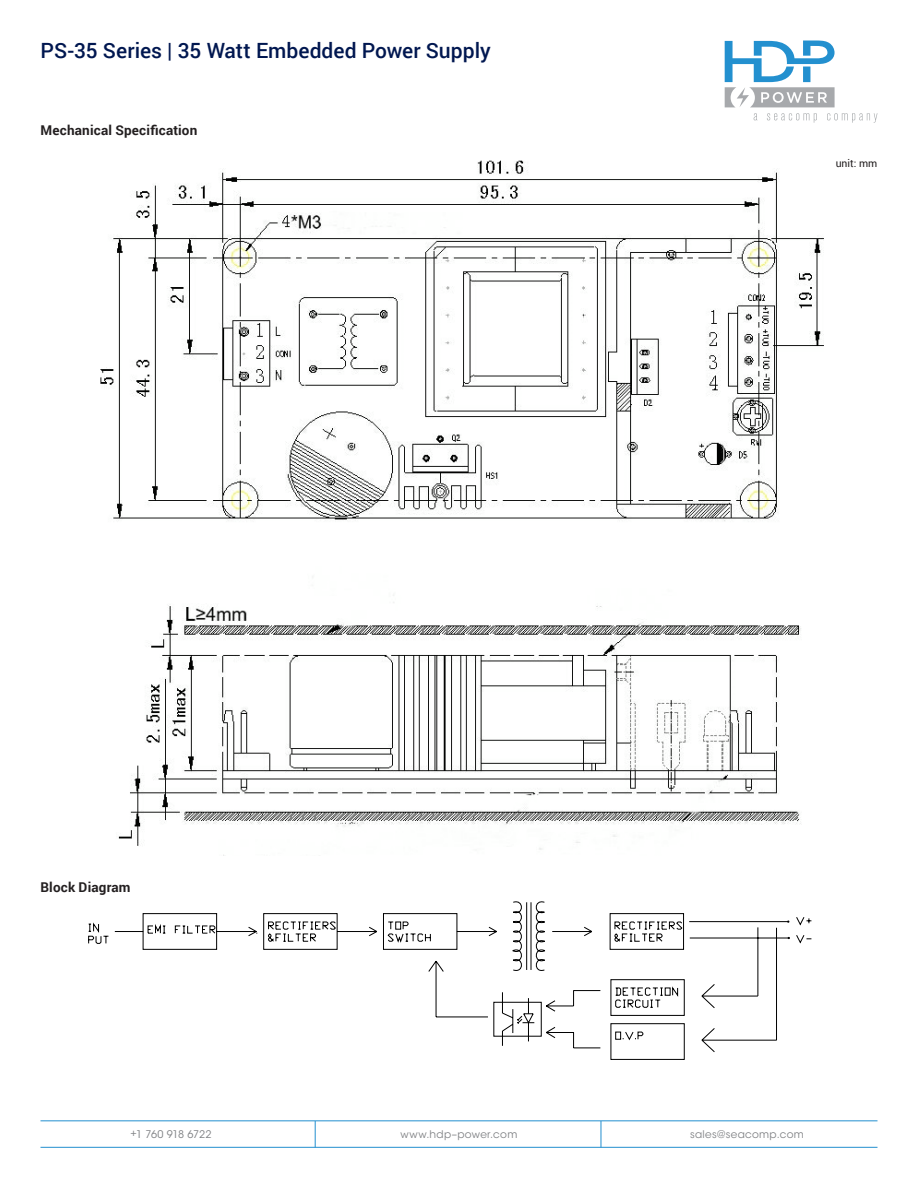
<style>
.page{position:relative;width:918px;height:1188px;background:#fff}
.page>*{position:absolute;margin:0;border:0;box-sizing:border-box;transform-origin:0 0}
.t1{font:500 21px "Roboto";color:#001750}
.t2{font:700 13.5px "Roboto";letter-spacing:.015em;color:#231f20}
.t3{font:10.5px "ITC Avant Garde Std";letter-spacing:.03em;color:#808285}
.t4{font:10.5px "ITC Avant Garde Std";letter-spacing:-.02em;color:#808285}
.t5{font:10.5px "Roboto";color:#231f20}
</style>
<div class="page">
<img style="left:100px;top:160px;width:724px;height:696px">
<svg style="left:89px;top:901px;width:723px;height:71px"></svg>
<svg style="left:429px;top:922px;width:360px;height:138px"></svg>
<svg style="left:315px;top:1122px;width:1px;height:25px"></svg>
<svg style="left:601px;top:1122px;width:1px;height:25px"></svg>
<hr style="left:40px;top:1121px;width:838px;height:1px;background:#238fcf">
<hr style="left:40px;top:1147px;width:838px;height:1px;background:#238fcf">
<svg style="left:754px;top:113px;width:3px;height:7px"></svg>
<svg style="left:767px;top:113px;width:50px;height:10px"></svg>
<svg style="left:827px;top:113px;width:51px;height:10px"></svg>
<svg style="left:725px;top:41px;width:110px;height:66px"></svg>
<p class="t1" style="left:40px;top:36px;width:452px">PS-35 Series | 35 Watt Embedded Power Supply</p>
<p class="t2" style="left:40px;top:121px;width:158px">Mechanical Specification</p>
<p class="t5" style="left:836px;top:155px;width:43px">unit: mm</p>
<p class="t2" style="left:40px;top:877px;width:92px">Block Diagram</p>
<p class="t4" style="left:131px;top:1128px;width:82px">+1 760 918 6722</p>
<p class="t3" style="left:401px;top:1128px;width:118px">www.hdp–power.com</p>
<p class="t3" style="left:690px;top:1128px;width:115px">sales@seacomp.com</p>
</div>
